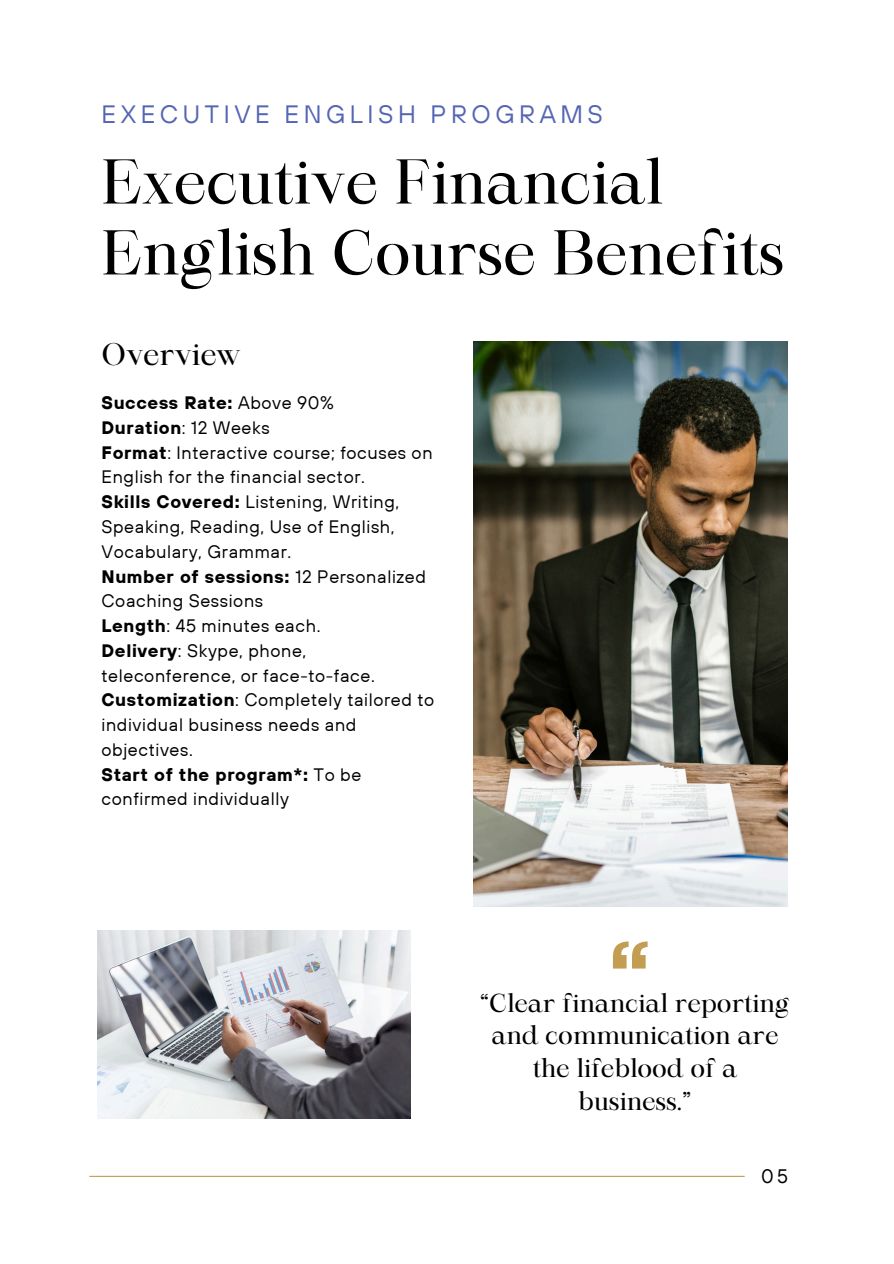
<style>
.page{position:relative;width:894px;height:1264px;background:#fff}
.page>*{position:absolute;margin:0;border:0;box-sizing:border-box;transform-origin:0 0}
.t1{font:60.6px/70.8px "Maharlika";color:#000}
.t2{font:30px "Maharlika";color:#000}
.t3{font:25.05px "TT Hoves";letter-spacing:.18em;color:#5465b4}
.t4{font:24.9px/32.7px "Maharlika";color:#000;text-align:center}
.t5{font:19.5px "TT Hoves";color:#000}
.t6{font:18px/24.8px "TT Hoves";letter-spacing:.035em;color:#000}
.t7{font:700 18px "TT Hoves";letter-spacing:.035em;color:#000}
.s1{font-weight:400}
.s2{font-weight:700}
</style>
<div class="page">
<img style="left:473px;top:341px;width:313px;height:565px">
<img style="left:98px;top:930px;width:313px;height:188px">
<hr style="left:89px;top:1175px;width:655px;height:1px;background:#c39d51">
<svg style="left:612px;top:941px;width:35px;height:27px"></svg>
<h2 class="t3" style="left:101px;top:97px;width:503px">EXECUTIVE ENGLISH PROGRAMS</h2>
<h1 class="t1" style="left:101px;top:152px;width:684px">Executive Financial<br>English Course Benefits</h1>
<p class="t2" style="left:101px;top:342px;width:140px">Overview</p>
<p class="t7" style="left:101px;top:391px;width:234px">Success Rate: <span class="s1">Above 90%</span></p>
<p class="t7" style="left:101px;top:416px;width:170px">Duration<span class="s1">: 12 Weeks</span></p>
<p class="t6" style="left:101px;top:439px;width:332px"><span class="s2">Format</span>: Interactive course; focuses on<br>English for the financial sector.</p>
<p class="t6" style="left:101px;top:489px;width:299px"><span class="s2">Skills Covered:</span> Listening, Writing,<br>Speaking, Reading, Use of English,<br>Vocabulary, Grammar.</p>
<p class="t6" style="left:101px;top:563px;width:326px"><span class="s2">Number of sessions:</span> 12 Personalized<br>Coaching Sessions</p>
<p class="t6" style="left:101px;top:613px;width:220px"><span class="s2">Length</span>: 45 minutes each.</p>
<p class="t6" style="left:101px;top:637px;width:275px"><span class="s2">Delivery</span>: Skype, phone, teleconference, or face-to-face.</p>
<p class="t6" style="left:101px;top:687px;width:334px"><span class="s2">Customization</span>: Completely tailored to individual business needs and objectives.</p>
<p class="t6" style="left:101px;top:761px;width:261px"><span class="s2">Start of the program*:</span> To be confirmed individually</p>
<h4 class="t4" style="left:479px;top:988px;width:311px">“Clear financial reporting and communication are the lifeblood of a business.”</h4>
<h3 class="t5" style="left:760px;top:1163px;width:29px">05</h3>
</div>
